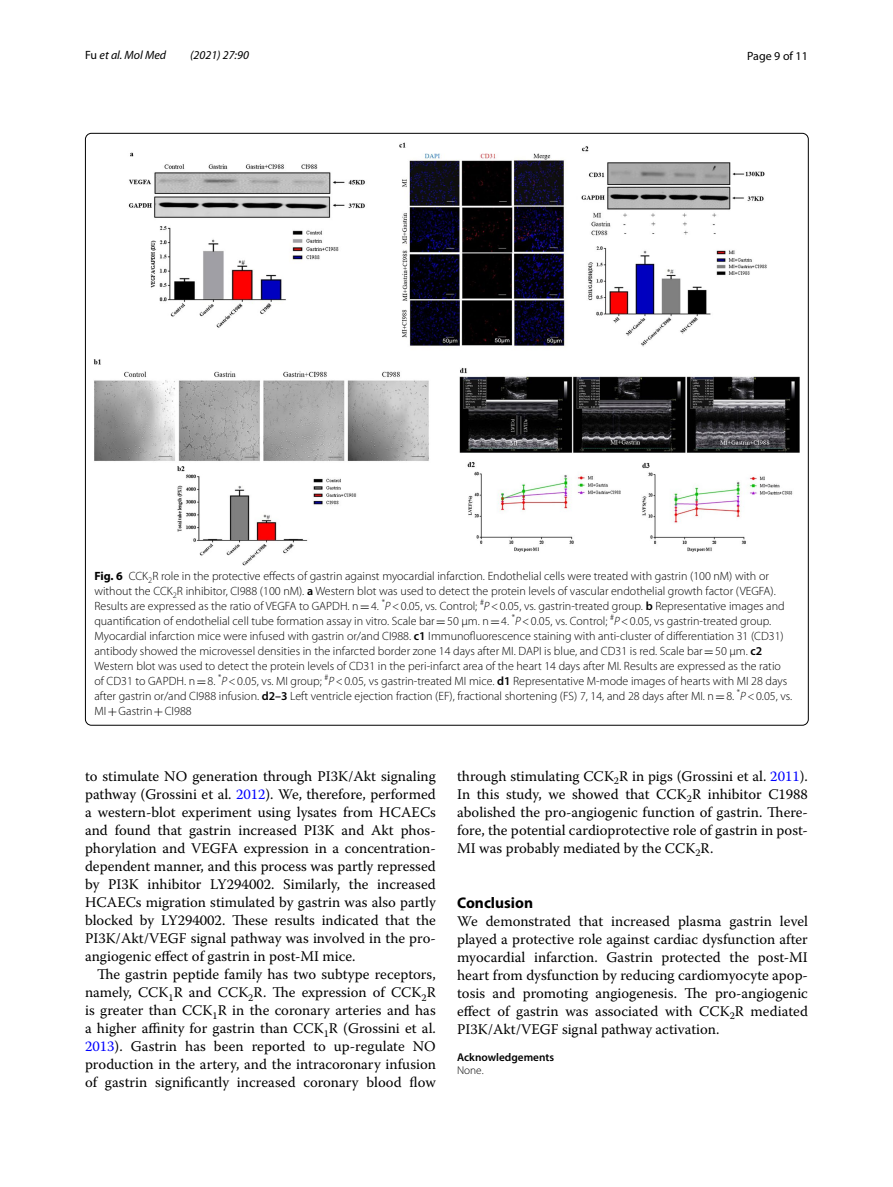
<style>
.page{position:relative;width:893px;height:1187px;background:#fff}
.page>*{position:absolute;margin:0;border:0;box-sizing:border-box;transform-origin:0 0}
.t1{font:700 15.45px "Myriad Pro";color:#000}
.t2{font:14.7px/18px "Warnock Pro";color:#000;text-align:justify}
.t3{font:300 12px/15px "Myriad Pro";color:#000}
.t4{font:italic 12px "Myriad Pro";color:#000}
.t5{font:12px "Myriad Pro";color:#000}
.t6{font:600 11.25px "Myriad Pro";color:#000}
.t7{font:300 11.25px "Myriad Pro";color:#000}
.s1{font-style:normal}
.s2{font-weight:700}
.s3{font-weight:600}
.s4{font-family:"MTSY";font-weight:400}
.s5{font-style:italic}
.s6{color:#00f}
</style>
<div class="page">
<img style="left:94px;top:142px;width:706px;height:423px">
<p class="t4" style="left:85px;top:48px;width:83px"><span class="s1">Fu</span> et al. Mol Med</p>
<p class="t4" style="left:190px;top:48px;width:60px">(2021) 27:90</p>
<p class="t5" style="left:747px;top:48px;width:62px">Page 9 of 11</p>
<p class="t3" style="left:94px;top:569px;width:699px"><span class="s2">Fig. 6</span> CCK<sub>2</sub>R role in the protective effects of gastrin against myocardial infarction. Endothelial cells were treated with gastrin (100 nM) with or without the CCK<sub>2</sub>R inhibitor, CI988 (100 nM). <span class="s3">a</span> Western blot was used to detect the protein levels of vascular endothelial growth factor (VEGFA).<br>Results are expressed as the ratio of VEGFA to GAPDH. n<span class="s4">=</span>4. <sup>*</sup><span class="s5">P</span>&lt;0.05, vs. Control; <sup>#</sup><span class="s5">P</span>&lt;0.05, vs. gastrin-treated group. <span class="s3">b</span> Representative images and quantification of endothelial cell tube formation assay in vitro. Scale bar<span class="s4">=</span>50 µm. n<span class="s4">=</span>4. <sup>*</sup><span class="s5">P</span>&lt;0.05, vs. Control; <sup>#</sup><span class="s5">P</span>&lt;0.05, vs gastrin-treated group.<br>Myocardial infarction mice were infused with gastrin or/and CI988. <span class="s3">c1</span> Immunofluorescence staining with anti-cluster of differentiation 31 (CD31) antibody showed the microvessel densities in the infarcted border zone 14 days after MI. DAPI is blue, and CD31 is red. Scale bar<span class="s4">=</span>50 µm. <span class="s3">c2<br></span>Western blot was used to detect the protein levels of CD31 in the peri-infarct area of the heart 14 days after MI. Results are expressed as the ratio of CD31 to GAPDH. n<span class="s4">=</span>8. <sup>*</sup><span class="s5">P</span>&lt;0.05, vs. MI group; <sup>#</sup><span class="s5">P</span>&lt;0.05, vs gastrin-treated MI mice. <span class="s3">d1</span> Representative M-mode images of hearts with MI 28 days after gastrin or/and CI988 infusion. <span class="s3">d2–3</span> Left ventricle ejection fraction (EF), fractional shortening (FS) 7, 14, and 28 days after MI. n<span class="s4">=</span>8. <sup>*</sup><span class="s5">P</span>&lt;0.05, vs.<br>MI<span class="s4">+</span>Gastrin<span class="s4">+</span>CI988</p>
<p class="t2" style="left:85px;top:766px;width:352px">to stimulate NO generation through PI3K/Akt signaling pathway (Grossini et al. <span class="s6">2012</span>). We, therefore, performed a western-blot experiment using lysates from HCAECs and found that gastrin increased PI3K and Akt phos&shy;phorylation and VEGFA expression in a concentration&shy;dependent manner, and this process was partly repressed by PI3K inhibitor LY294002. Similarly, the increased HCAECs migration stimulated by gastrin was also partly blocked by LY294002. These results indicated that the PI3K/Akt/VEGF signal pathway was involved in the pro&shy;angiogenic effect of gastrin in post-MI mice.</p>
<p class="t2" style="left:85px;top:964px;width:352px;text-indent:12px">The gastrin peptide family has two subtype receptors, namely, CCK<sub>1</sub>R and CCK<sub>2</sub>R. The expression of CCK<sub>2</sub>R is greater than CCK<sub>1</sub>R in the coronary arteries and has a higher affinity for gastrin than CCK<sub>1</sub>R (Grossini et al.<br><span class="s6">2013</span>). Gastrin has been reported to up-regulate NO production in the artery, and the intracoronary infusion of gastrin significantly increased coronary blood flow</p>
<p class="t2" style="left:457px;top:766px;width:352px">through stimulating CCK<sub>2</sub>R in pigs (Grossini et al. <span class="s6">2011</span>).<br>In this study, we showed that CCK<sub>2</sub>R inhibitor C1988 abolished the pro-angiogenic function of gastrin. There&shy;fore, the potential cardioprotective role of gastrin in post-MI was probably mediated by the CCK<sub>2</sub>R.</p>
<p class="t1" style="left:457px;top:892px;width:77px">Conclusion</p>
<p class="t2" style="left:457px;top:911px;width:352px">We demonstrated that increased plasma gastrin level played a protective role against cardiac dysfunction after myocardial infarction. Gastrin protected the post-MI heart from dysfunction by reducing cardiomyocyte apop&shy;tosis and promoting angiogenesis. The pro-angiogenic effect of gastrin was associated with CCK<sub>2</sub>R mediated PI3K/Akt/VEGF signal pathway activation.</p>
<p class="t6" style="left:457px;top:1049px;width:98px">Acknowledgements</p>
<p class="t7" style="left:457px;top:1064px;width:28px">None.</p>
</div>
